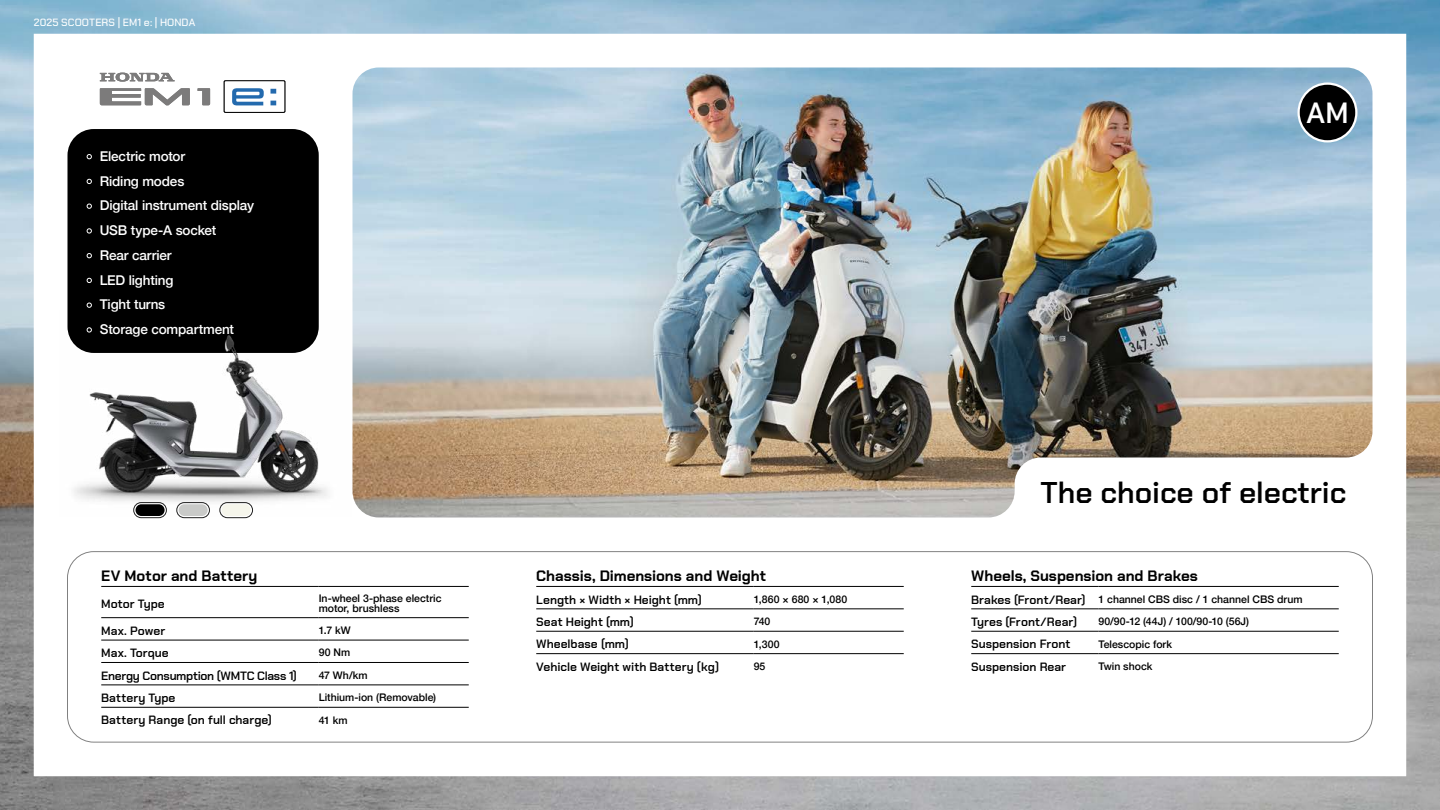
<style>
.page{position:relative;width:1440px;height:810px;background:#fff}
.page>*{position:absolute;margin:0;border:0;box-sizing:border-box;transform-origin:0 0}
.t1{font:600 30px "Chakra Petch";color:#000}
.t2{font:600 29.25px "Chakra Petch";color:#fff}
.t3{font:700 15px "Chakra Petch";letter-spacing:-.005em;color:#000}
.t4{font:500 13.5px "Helvetica Neue";letter-spacing:-.01em;color:#fff}
.t5{font:600 12px "Chakra Petch";letter-spacing:-.005em;color:#000}
.t6{font:500 10.5px/10.5px "Helvetica Neue";color:#000}
.t7{font:500 10.5px "Chakra Petch";letter-spacing:.005em;color:#fff}
.s1{font-size:12px}
.s2{font-family:"Chakra Petch";font-weight:600;font-size:12px}
</style>
<div class="page">
<img style="left:0;top:0;width:1440px;height:810px">
<img style="left:34px;top:34px;width:1372px;height:742px">
<div style="left:67px;top:551px;width:1306px;height:192px;border:1px solid #000;border-radius:26px"></div>
<div style="left:1299px;top:84px;width:57px;height:57px;background:#000;border-radius:50%"></div>
<div style="left:1298px;top:82px;width:60px;height:60px;border:2px solid #fff;border-radius:50%"></div>
<div style="left:68px;top:129px;width:251px;height:224px;background:#000;border-radius:26px"></div>
<hr style="left:101px;top:586px;width:218px;height:1px;background:#000">
<hr style="left:319px;top:586px;width:150px;height:1px;background:#000">
<hr style="left:101px;top:617px;width:218px;height:1px;background:#000">
<hr style="left:319px;top:617px;width:150px;height:1px;background:#000">
<hr style="left:101px;top:640px;width:218px;height:1px;background:#000">
<hr style="left:319px;top:640px;width:150px;height:1px;background:#000">
<hr style="left:101px;top:662px;width:218px;height:1px;background:#000">
<hr style="left:319px;top:662px;width:150px;height:1px;background:#000">
<hr style="left:101px;top:685px;width:218px;height:1px;background:#000">
<hr style="left:319px;top:685px;width:150px;height:1px;background:#000">
<hr style="left:101px;top:707px;width:218px;height:1px;background:#000">
<hr style="left:319px;top:707px;width:150px;height:1px;background:#000">
<div style="left:536px;top:561px;width:368px;height:115px;background:#fff"></div>
<hr style="left:536px;top:586px;width:218px;height:1px;background:#000">
<hr style="left:754px;top:586px;width:150px;height:1px;background:#000">
<hr style="left:536px;top:609px;width:218px;height:1px;background:#000">
<hr style="left:754px;top:609px;width:150px;height:1px;background:#000">
<hr style="left:536px;top:631px;width:218px;height:1px;background:#000">
<hr style="left:754px;top:631px;width:150px;height:1px;background:#000">
<hr style="left:536px;top:653px;width:218px;height:1px;background:#000">
<hr style="left:754px;top:653px;width:150px;height:1px;background:#000">
<div style="left:971px;top:561px;width:368px;height:134px;background:#fff"></div>
<hr style="left:971px;top:586px;width:127px;height:1px;background:#000">
<hr style="left:1098px;top:586px;width:241px;height:1px;background:#000">
<hr style="left:971px;top:609px;width:127px;height:1px;background:#000">
<hr style="left:1098px;top:609px;width:241px;height:1px;background:#000">
<hr style="left:971px;top:631px;width:127px;height:1px;background:#000">
<hr style="left:1098px;top:631px;width:241px;height:1px;background:#000">
<hr style="left:971px;top:653px;width:127px;height:1px;background:#000">
<hr style="left:1098px;top:653px;width:241px;height:1px;background:#000">
<img style="left:60px;top:310px;width:291px;height:207px">
<svg style="left:224px;top:80px;width:61px;height:33px"></svg>
<svg style="left:100px;top:88px;width:90px;height:17px"></svg>
<svg style="left:198px;top:88px;width:12px;height:17px"></svg>
<svg style="left:100px;top:73px;width:75px;height:9px"></svg>
<div style="left:222px;top:504px;width:29px;height:12px;background:#f5f5eb;border-radius:6px"></div>
<div style="left:220px;top:502px;width:33px;height:16px;border:1px solid #212121;border-radius:8px"></div>
<div style="left:179px;top:504px;width:29px;height:12px;background:#c9cac8;border-radius:6px"></div>
<div style="left:177px;top:502px;width:33px;height:16px;border:1px solid #212121;border-radius:8px"></div>
<div style="left:136px;top:504px;width:29px;height:12px;background:#000;border-radius:6px"></div>
<div style="left:134px;top:502px;width:32px;height:16px;border:1px solid #212121;border-radius:8px"></div>
<p class="t7" style="left:34px;top:16px;width:163px">2025 SCOOTERS | EM1 e: | HONDA</p>
<p class="t4" style="left:86px;top:145px;width:100px"><span class="s1">•</span> Electric motor</p>
<p class="t4" style="left:86px;top:170px;width:100px"><span class="s1">•</span> Riding modes</p>
<p class="t4" style="left:86px;top:195px;width:169px"><span class="s1">•</span> Digital instrument display</p>
<p class="t4" style="left:86px;top:220px;width:132px"><span class="s1">•</span> USB type-A socket</p>
<p class="t4" style="left:86px;top:244px;width:87px"><span class="s1">•</span> Rear carrier</p>
<p class="t4" style="left:86px;top:269px;width:89px"><span class="s1">•</span> LED lighting</p>
<p class="t4" style="left:86px;top:294px;width:81px"><span class="s1">•</span> Tight turns</p>
<p class="t4" style="left:86px;top:319px;width:149px"><span class="s1">•</span> Storage compartment</p>
<p class="t3" style="left:101px;top:567px;width:158px">EV Motor and Battery</p>
<p class="t5" style="left:101px;top:597px;width:65px">Motor Type</p>
<p class="t6" style="left:319px;top:592px;width:124px">In-wheel 3-phase electric motor, brushless</p>
<p class="t5" style="left:101px;top:624px;width:66px">Max. Power</p>
<p class="t6" style="left:319px;top:624px;width:34px">1.7 kW</p>
<p class="t5" style="left:101px;top:646px;width:69px">Max. Torque</p>
<p class="t6" style="left:319px;top:647px;width:33px">90 Nm</p>
<p class="t5" style="left:101px;top:668px;width:197px">Energy Consumption (WMTC Class 1)</p>
<p class="t6" style="left:319px;top:669px;width:50px">47 Wh/km</p>
<p class="t5" style="left:101px;top:691px;width:76px">Battery Type</p>
<p class="t6" style="left:319px;top:691px;width:119px">Lithium-ion (Removable)</p>
<p class="t5" style="left:101px;top:713px;width:172px">Battery Range (on full charge)</p>
<p class="t6" style="left:319px;top:714px;width:30px">41 km</p>
<p class="t3" style="left:536px;top:567px;width:231px">Chassis, Dimensions and Weight</p>
<p class="t5" style="left:536px;top:592px;width:167px">Length × Width × Height (mm)</p>
<p class="t6" style="left:754px;top:593px;width:95px">1,860 × 680 × 1,080</p>
<p class="t5" style="left:536px;top:615px;width:99px">Seat Height (mm)</p>
<p class="t6" style="left:754px;top:615px;width:18px">740</p>
<p class="t5" style="left:536px;top:637px;width:94px">Wheelbase (mm)</p>
<p class="t6" style="left:754px;top:638px;width:27px">1,300</p>
<p class="t5" style="left:536px;top:660px;width:184px">Vehicle Weight with Battery (kg)</p>
<p class="t6" style="left:754px;top:660px;width:13px">95</p>
<h2 class="t2" style="left:1306px;top:96px;width:44px">AM</h2>
<h1 class="t1" style="left:1041px;top:475px;width:307px">The choice of electric</h1>
<p class="t3" style="left:971px;top:567px;width:228px">Wheels, Suspension and Brakes</p>
<p class="t6" style="left:971px;top:593px;width:333px"><span class="s2">Brakes (Front/Rear)</span> 1 channel CBS disc / 1 channel CBS drum</p>
<p class="t5" style="left:971px;top:615px;width:107px">Tyres (Front/Rear)</p>
<p class="t6" style="left:1098px;top:615px;width:152px">90/90-12 (44J) / 100/90-10 (56J)</p>
<p class="t5" style="left:971px;top:637px;width:101px">Suspension Front</p>
<p class="t6" style="left:1098px;top:638px;width:75px">Telescopic fork</p>
<p class="t5" style="left:971px;top:660px;width:96px">Suspension Rear</p>
<p class="t6" style="left:1098px;top:660px;width:56px">Twin shock</p>
</div>
